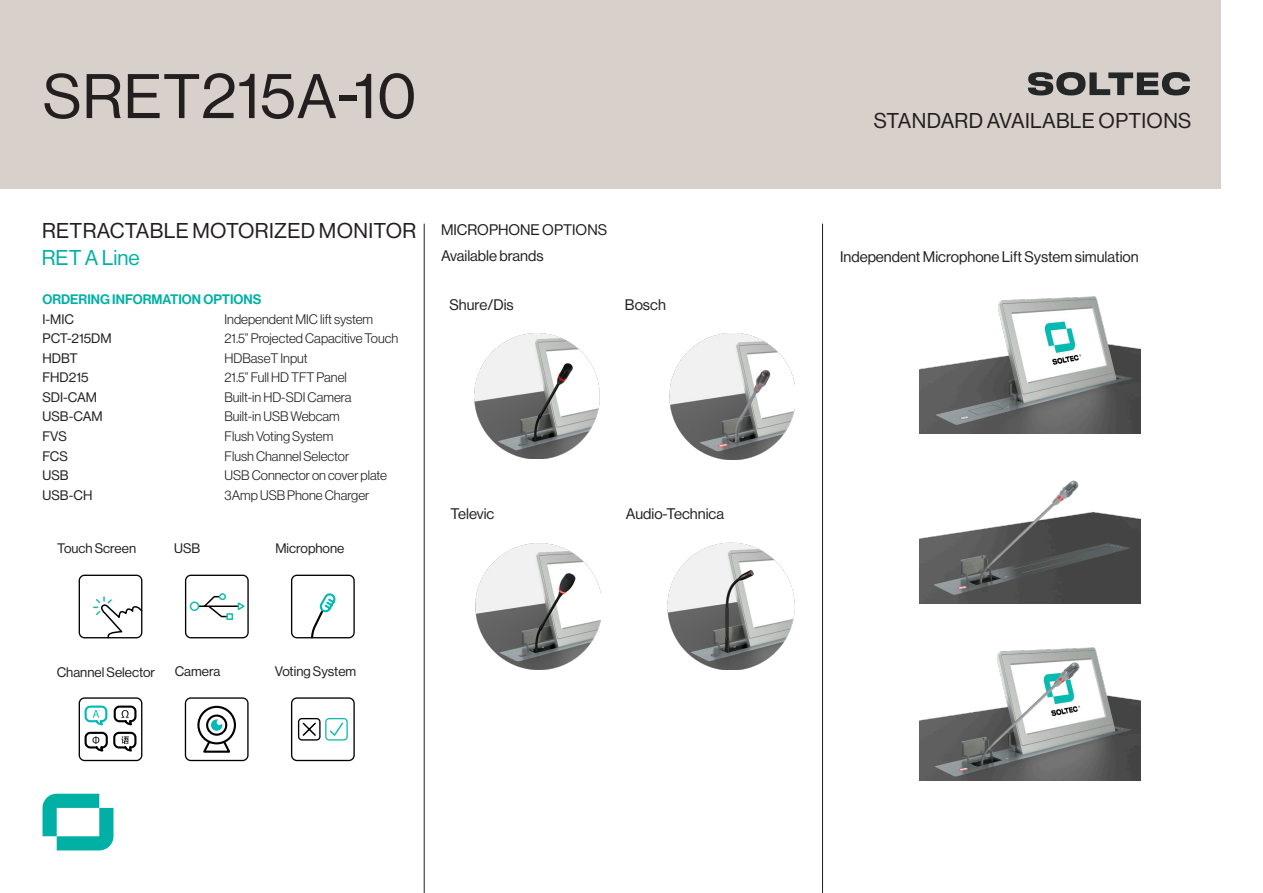
<style>
.page{position:relative;width:1263px;height:893px;background:#fff}
.page>*{position:absolute;margin:0;border:0;box-sizing:border-box;transform-origin:0 0}
.t1{font:61.5px "N Haas Grotesk DS Std 55 Rg";letter-spacing:.015em;color:#231f20}
.t2{font:21px "N Haas Grotesk DS Std 55 Rg";letter-spacing:.015em;color:#231f20}
.t3{font:21px "N Haas Grotesk DS Std 55 Rg";color:#00b0a5}
.t4{font:15px "N Haas Grotesk DS Std 55 Rg";color:#231f20}
.t5{font:13.5px "N Haas Grotesk DS Std 45 Lt";color:#231f20}
.t6{font:13.5px "N Haas Grotesk DS Std 55 Rg";color:#231f20}
.t7{font:13.5px "N Haas Grotesk DS Std 65 Md";color:#00b0a5}
</style>
<div class="page">
<div style="left:0;top:0;width:1220px;height:188px;background:#d8d0ca"></div>
<hr style="left:822px;top:224px;width:1px;height:669px;background:#231f20">
<hr style="left:424px;top:224px;width:1px;height:669px;background:#231f20">
<svg style="left:1028px;top:72px;width:162px;height:23px"></svg>
<svg style="left:43px;top:794px;width:70px;height:56px"></svg>
<img style="left:919px;top:296px;width:221px;height:138px">
<img style="left:919px;top:480px;width:221px;height:123px">
<img style="left:919px;top:647px;width:221px;height:133px">
<img style="left:669px;top:333px;width:125px;height:126px">
<img style="left:474px;top:333px;width:126px;height:125px">
<img style="left:475px;top:543px;width:125px;height:126px">
<img style="left:667px;top:542px;width:127px;height:127px">
<svg style="left:79px;top:575px;width:64px;height:64px"></svg>
<svg style="left:185px;top:575px;width:64px;height:63px"></svg>
<svg style="left:291px;top:697px;width:64px;height:64px"></svg>
<svg style="left:291px;top:575px;width:64px;height:64px"></svg>
<svg style="left:79px;top:697px;width:63px;height:64px"></svg>
<svg style="left:185px;top:697px;width:64px;height:64px"></svg>
<div style="left:206px;top:714px;width:21px;height:22px;border:2px solid #000;border-radius:50%"></div>
<p class="t1" style="left:43px;top:62px;width:375px">SRET215A-10</p>
<p class="t2" style="left:42px;top:219px;width:375px">RETRACTABLE MOTORIZED MONITOR</p>
<p class="t3" style="left:42px;top:246px;width:99px">RET A Line</p>
<p class="t7" style="left:42px;top:292px;width:221px">ORDERING INFORMATION OPTIONS</p>
<p class="t6" style="left:42px;top:312px;width:33px">I-MIC</p>
<p class="t6" style="left:42px;top:331px;width:71px">PCT-215DM</p>
<p class="t6" style="left:42px;top:351px;width:37px">HDBT</p>
<p class="t6" style="left:42px;top:370px;width:48px">FHD215</p>
<p class="t6" style="left:42px;top:390px;width:56px">SDI-CAM</p>
<p class="t6" style="left:42px;top:409px;width:62px">USB-CAM</p>
<p class="t6" style="left:42px;top:429px;width:26px">FVS</p>
<p class="t6" style="left:42px;top:448px;width:27px">FCS</p>
<p class="t6" style="left:42px;top:468px;width:28px">USB</p>
<p class="t6" style="left:42px;top:487px;width:51px">USB-CH</p>
<p class="t5" style="left:225px;top:312px;width:150px">Independent MIC lift system</p>
<p class="t5" style="left:225px;top:331px;width:175px">21.5” Projected Capacitive Touch</p>
<p class="t5" style="left:225px;top:351px;width:85px">HDBaseT Input</p>
<p class="t5" style="left:225px;top:370px;width:124px">21.5” Full HD TFT Panel</p>
<p class="t5" style="left:225px;top:390px;width:128px">Built-in HD-SDI Camera</p>
<p class="t5" style="left:225px;top:409px;width:117px">Built-in USB Webcam</p>
<p class="t5" style="left:225px;top:429px;width:110px">Flush Voting System</p>
<p class="t5" style="left:225px;top:448px;width:126px">Flush Channel Selector</p>
<p class="t5" style="left:225px;top:468px;width:164px">USB Connector on cover plate</p>
<p class="t5" style="left:225px;top:487px;width:146px">3Amp USB Phone Charger</p>
<p class="t6" style="left:57px;top:540px;width:80px">Touch Screen</p>
<p class="t6" style="left:174px;top:540px;width:28px">USB</p>
<p class="t6" style="left:275px;top:540px;width:70px">Microphone</p>
<p class="t4" style="left:441px;top:222px;width:168px">MICROPHONE OPTIONS</p>
<p class="t4" style="left:441px;top:247px;width:104px">Available brands</p>
<p class="t4" style="left:449px;top:297px;width:66px">Shure/Dis</p>
<p class="t4" style="left:625px;top:297px;width:43px">Bosch</p>
<p class="t4" style="left:450px;top:505px;width:45px">Televic</p>
<p class="t4" style="left:626px;top:505px;width:100px">Audio-Technica</p>
<p class="t6" style="left:57px;top:664px;width:100px">Channel Selector</p>
<p class="t6" style="left:175px;top:664px;width:47px">Camera</p>
<p class="t6" style="left:275px;top:664px;width:83px">Voting System</p>
<p class="t2" style="left:874px;top:108px;width:319px">STANDARD AVAILABLE OPTIONS</p>
<p class="t4" style="left:840px;top:248px;width:300px">Independent Microphone Lift System simulation</p>
</div>
